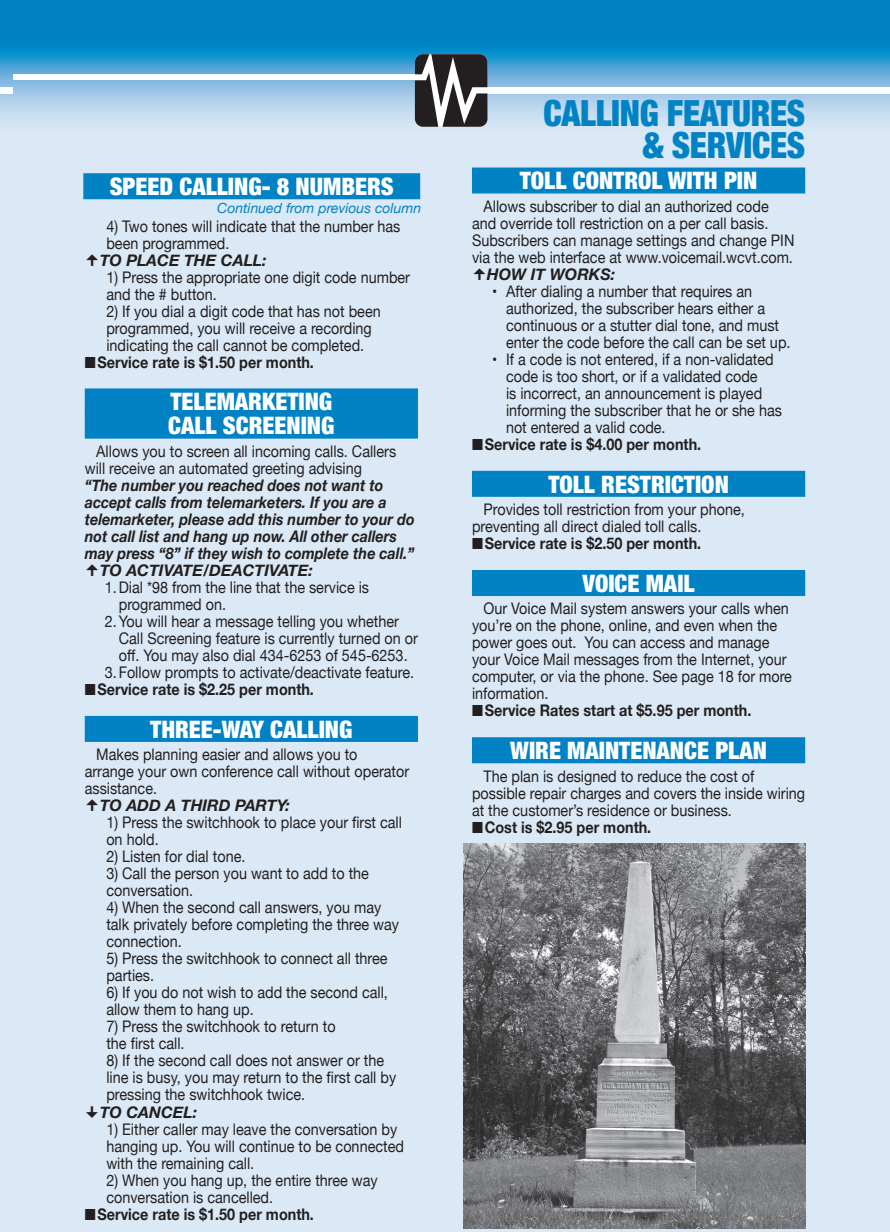
<style>
.page{position:relative;width:890px;height:1232px;background:#fff}
.page>*{position:absolute;margin:0;border:0;box-sizing:border-box;transform-origin:0 0}
.t1{font:900 condensed 36px/32px "Helvetica Neue";letter-spacing:-.01em;color:#0082c5;text-align:right;scale:.95 1}
.t2{font:900 condensed 24px/24.2px "Helvetica Neue";color:#fff}
.t3{font:16px/17px "Helvetica Neue";color:#231f20;scale:.9 1}
.t4{font:700 16px "Helvetica Neue";color:#231f20;scale:.9 1}
.t5{font:italic 700 16px "Helvetica Neue";color:#231f20;scale:.9 1}
.t6{font:italic 700 16px "Helvetica Neue";color:#231f20}
.t7{font:italic 14px "Helvetica Neue";color:#0082c5}
</style>
<div class="page">
<div style="left:13px;top:0;width:876px;height:1231px;background:#dae9f5"></div>
<svg style="left:13px;top:0;width:876px;height:122px;background:#46a1d4"></svg>
<div style="left:13px;top:74px;width:404px;height:6px;background:#fff"></div>
<div style="left:485px;top:87px;width:404px;height:6px;background:#fff"></div>
<svg style="left:415px;top:54px;width:72px;height:73px;background:#5c595b"></svg>
<div style="left:0;top:0;width:13px;height:1231px;background:#dae9f5"></div>
<svg style="left:0;top:0;width:13px;height:120px"></svg>
<div style="left:0;top:87px;width:13px;height:6px;background:#fff"></div>
<div style="left:85px;top:388px;width:333px;height:26px;background:#0082c5"></div>
<div style="left:85px;top:412px;width:333px;height:26px;background:#0082c5"></div>
<div style="left:85px;top:716px;width:333px;height:26px;background:#0082c5"></div>
<div style="left:472px;top:167px;width:333px;height:26px;background:#0082c5"></div>
<div style="left:472px;top:471px;width:333px;height:26px;background:#0082c5"></div>
<div style="left:472px;top:570px;width:333px;height:26px;background:#0082c5"></div>
<div style="left:472px;top:737px;width:333px;height:26px;background:#0082c5"></div>
<div style="left:83px;top:173px;width:337px;height:26px;background:#0082c5"></div>
<img style="left:463px;top:844px;width:342px;height:384px">
<h2 class="t2" style="left:110px;top:173px;width:286px">SPEED CALLING- 8 NUMBERS</h2>
<p class="t7" style="left:217px;top:197px;width:205px">Continued from previous column</p>
<p class="t3" style="left:106px;top:218px;width:328px">4) Two tones will indicate that the number has been programmed.</p>
<p class="t6" style="left:100px;top:247px;width:168px">TO PLACE THE CALL:</p>
<p class="t3" style="left:106px;top:269px;width:339px">1) Press the appropriate one digit code number and the # button.</p>
<p class="t3" style="left:106px;top:303px;width:306px">2) If you dial a digit code that has not been programmed, you will receive a recording indicating the call cannot be completed.</p>
<p class="t4" style="left:85px;top:349px;width:256px">■Service rate is $1.50 per month.</p>
<h2 class="t2" style="left:168px;top:388px;width:168px">TELEMARKETING<br>CALL SCREENING</h2>
<p class="t3" style="left:85px;top:444px;width:347px;text-indent:12px">Allows you to screen all incoming calls. Callers will receive an automated greeting advising</p>
<p class="t5" style="left:85px;top:473px;width:333px">“The number you reached does not want to</p>
<p class="t5" style="left:85px;top:490px;width:337px">accept calls from telemarketers. If you are a</p>
<p class="t5" style="left:85px;top:507px;width:368px">telemarketer, please add this number to your do</p>
<p class="t5" style="left:85px;top:524px;width:348px">not call list and hang up now. All other callers</p>
<p class="t5" style="left:85px;top:541px;width:367px">may press “8” if they wish to complete the call.”</p>
<p class="t6" style="left:100px;top:558px;width:215px">TO ACTIVATE/DEACTIVATE:</p>
<p class="t3" style="left:119px;top:580px;width:279px;text-indent:-14px">1. Dial *98 from the line that the service is programmed on.</p>
<p class="t3" style="left:119px;top:614px;width:334px;text-indent:-14px">2. You will hear a message telling you whether<br>Call Screening feature is currently turned on or off. You may also dial 434-6253 of 545-6253.</p>
<p class="t3" style="left:105px;top:665px;width:342px">3. Follow prompts to activate/deactivate feature.</p>
<p class="t4" style="left:85px;top:677px;width:256px">■Service rate is $2.25 per month.</p>
<h2 class="t2" style="left:150px;top:715px;width:204px">THREE-WAY CALLING</h2>
<p class="t3" style="left:85px;top:747px;width:362px;text-indent:12px">Makes planning easier and allows you to arrange your own conference call without operator assistance.</p>
<p class="t6" style="left:100px;top:793px;width:192px">TO ADD A THIRD PARTY:</p>
<p class="t3" style="left:106px;top:815px;width:330px">1) Press the switchhook to place your first call on hold.</p>
<p class="t3" style="left:106px;top:849px;width:153px">2) Listen for dial tone.</p>
<p class="t3" style="left:106px;top:866px;width:293px">3) Call the person you want to add to the conversation.</p>
<p class="t3" style="left:106px;top:900px;width:327px">4) When the second call answers, you may talk privately before completing the three way connection.</p>
<p class="t3" style="left:106px;top:951px;width:314px">5) Press the switchhook to connect all three parties.</p>
<p class="t3" style="left:106px;top:985px;width:314px">6) If you do not wish to add the second call, allow them to hang up.</p>
<p class="t3" style="left:106px;top:1019px;width:256px">7) Press the switchhook to return to the first call.</p>
<p class="t3" style="left:106px;top:1053px;width:323px">8) If the second call does not answer or the line is busy, you may return to the first call by pressing the switchhook twice.</p>
<p class="t6" style="left:100px;top:1099px;width:99px">TO CANCEL:</p>
<p class="t3" style="left:106px;top:1121px;width:332px">1) Either caller may leave the conversation by hanging up. You will continue to be connected with the remaining call.</p>
<p class="t3" style="left:106px;top:1172px;width:303px">2) When you hang up, the entire three way conversation is cancelled.</p>
<p class="t4" style="left:85px;top:1201px;width:256px">■Service rate is $1.50 per month.</p>
<h1 class="t1" style="left:543px;top:95px;width:277px">CALLING FEATURES &amp; SERVICES</h1>
<h2 class="t2" style="left:520px;top:167px;width:239px">TOLL CONTROL WITH PIN</h2>
<p class="t3" style="left:472px;top:199px;width:359px;text-indent:12px">Allows subscriber to dial an authorized code and override toll restriction on a per call basis.<br>Subscribers can manage settings and change PIN via the web interface at www.voicemail.wcvt. com.</p>
<p class="t6" style="left:487px;top:262px;width:130px">HOW IT WORKS:</p>
<p class="t3" style="left:506px;top:284px;width:315px;text-indent:-14px">• After dialing a number that requires an authorized, the subscriber hears either a continuous or a stutter dial tone, and must enter the code before the call can be set up.</p>
<p class="t3" style="left:506px;top:352px;width:308px;text-indent:-14px">• If a code is not entered, if a non-validated code is too short, or if a validated code<br>is incorrect, an announcement is played informing the subscriber that he or she has not entered a valid code.</p>
<p class="t4" style="left:472px;top:432px;width:256px">■Service rate is $4.00 per month.</p>
<h2 class="t2" style="left:548px;top:470px;width:182px">TOLL RESTRICTION</h2>
<p class="t3" style="left:472px;top:502px;width:304px;text-indent:12px">Provides toll restriction from your phone, preventing all direct dialed toll calls.</p>
<p class="t4" style="left:472px;top:531px;width:256px">■Service rate is $2.50 per month.</p>
<h2 class="t2" style="left:582px;top:569px;width:114px">VOICE MAIL</h2>
<p class="t3" style="left:472px;top:601px;width:357px;text-indent:12px">Our Voice Mail system answers your calls when you’re on the phone, online, and even when the power goes out. You can access and manage your Voice Mail messages from the Internet, your computer, or via the phone. See page 18 for more information.</p>
<p class="t4" style="left:472px;top:698px;width:312px">■Service Rates start at $5.95 per month.</p>
<h2 class="t2" style="left:510px;top:737px;width:258px">WIRE MAINTENANCE PLAN</h2>
<p class="t3" style="left:472px;top:768px;width:372px;text-indent:12px">The plan is designed to reduce the cost of possible repair charges and covers the inside wiring at the customer’s residence or business.</p>
<p class="t4" style="left:472px;top:814px;width:201px">■Cost is $2.95 per month.</p>
</div>
